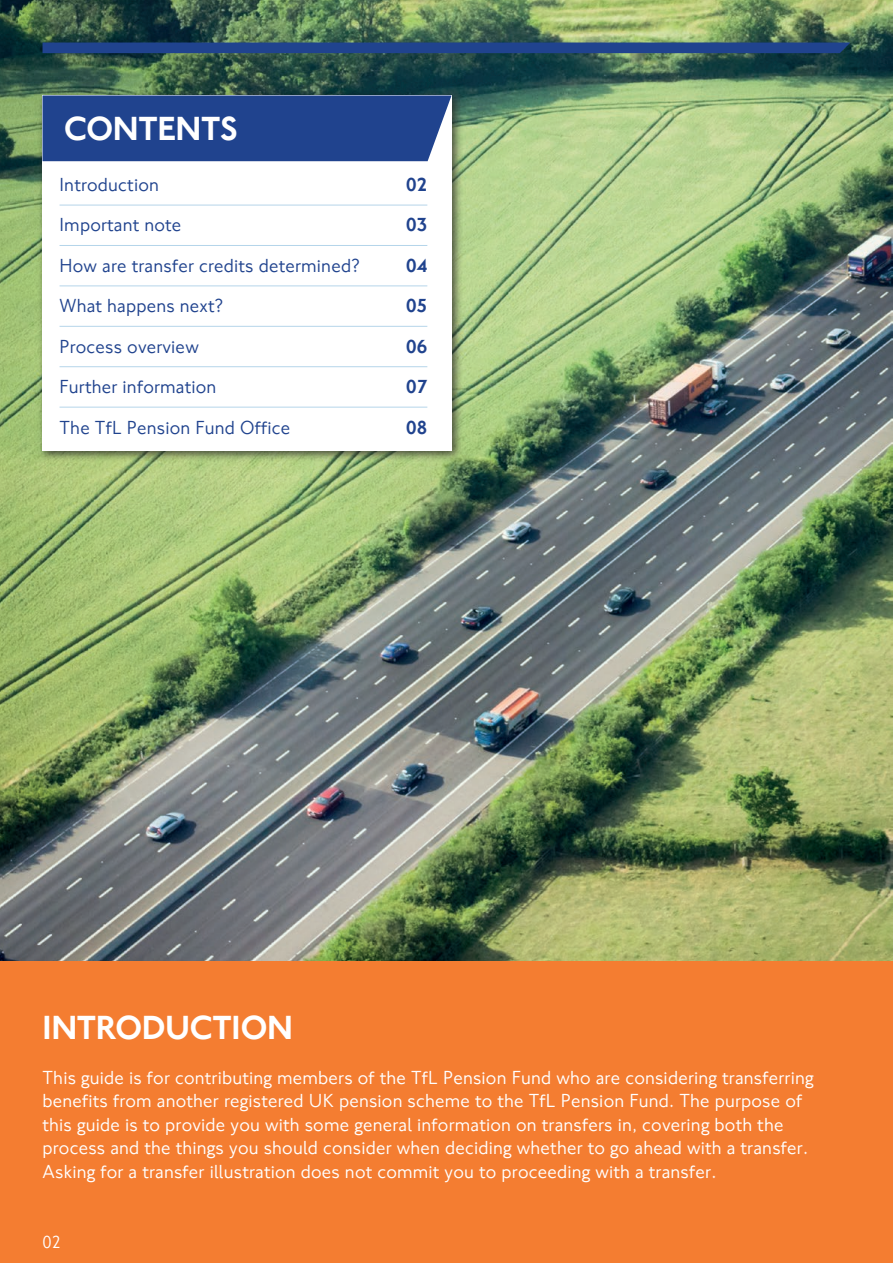
<style>
.page{position:relative;width:893px;height:1263px;background:#fff}
.page>*{position:absolute;margin:0;border:0;box-sizing:border-box;transform-origin:0 0}
.t1{font:500 34.5px "NJ Font";color:#fff}
.t2{font:19.5px/23.4px "NJ Font";letter-spacing:.01em;color:#fff}
.t3{font:19.5px "NJ Font";letter-spacing:.01em;color:#20438e}
.t4{font:500 19.5px "NJ Font";letter-spacing:.01em;color:#20438e}
.t5{font:18px "NJ Font";color:#fff}
</style>
<div class="page">
<img style="left:0;top:0;width:893px;height:961px">
<div style="left:0;top:961px;width:893px;height:302px;background:#f47d31"></div>
<div style="left:37px;top:90px;width:426px;height:372px;background:#231f20;opacity:.75"></div>
<div style="left:43px;top:95px;width:409px;height:355px;background:#fff"></div>
<hr style="left:60px;top:205px;width:367px;height:1px;background:#b5d5ea">
<hr style="left:60px;top:245px;width:367px;height:1px;background:#b5d5ea">
<hr style="left:60px;top:286px;width:367px;height:1px;background:#b5d5ea">
<hr style="left:60px;top:326px;width:367px;height:1px;background:#b5d5ea">
<hr style="left:60px;top:366px;width:367px;height:1px;background:#b5d5ea">
<hr style="left:60px;top:407px;width:367px;height:1px;background:#b5d5ea">
<div style="left:43px;top:95px;width:409px;height:66px;background:#20438e"></div>
<div style="left:43px;top:43px;width:807px;height:10px;background:#20438e"></div>
<p class="t1" style="left:64px;top:107px;width:175px">CONTENTS</p>
<p class="t3" style="left:60px;top:173px;width:101px">Introduction</p>
<p class="t4" style="left:406px;top:173px;width:23px">02</p>
<p class="t3" style="left:60px;top:213px;width:123px">Important note</p>
<p class="t4" style="left:406px;top:213px;width:23px">03</p>
<p class="t3" style="left:60px;top:254px;width:302px">How are transfer credits determined?</p>
<p class="t4" style="left:406px;top:254px;width:23px">04</p>
<p class="t3" style="left:60px;top:294px;width:166px">What happens next?</p>
<p class="t4" style="left:406px;top:294px;width:23px">05</p>
<p class="t3" style="left:60px;top:334px;width:141px">Process overview</p>
<p class="t4" style="left:406px;top:334px;width:23px">06</p>
<p class="t3" style="left:60px;top:375px;width:158px">Further information</p>
<p class="t4" style="left:406px;top:375px;width:23px">07</p>
<p class="t3" style="left:60px;top:415px;width:232px">The TfL Pension Fund Office</p>
<p class="t4" style="left:406px;top:415px;width:23px">08</p>
<p class="t1" style="left:43px;top:1007px;width:252px">INTRODUCTION</p>
<p class="t2" style="left:43px;top:1066px;width:773px">This guide is for contributing members of the TfL Pension Fund who are considering transferring benefits from another registered UK pension scheme to the TfL Pension Fund. The purpose of this guide is to provide you with some general information on transfers in, covering both the process and the things you should consider when deciding whether to go ahead with a transfer.<br>Asking for a transfer illustration does not commit you to proceeding with a transfer.</p>
<p class="t5" style="left:43px;top:1231px;width:20px">02</p>
</div>
